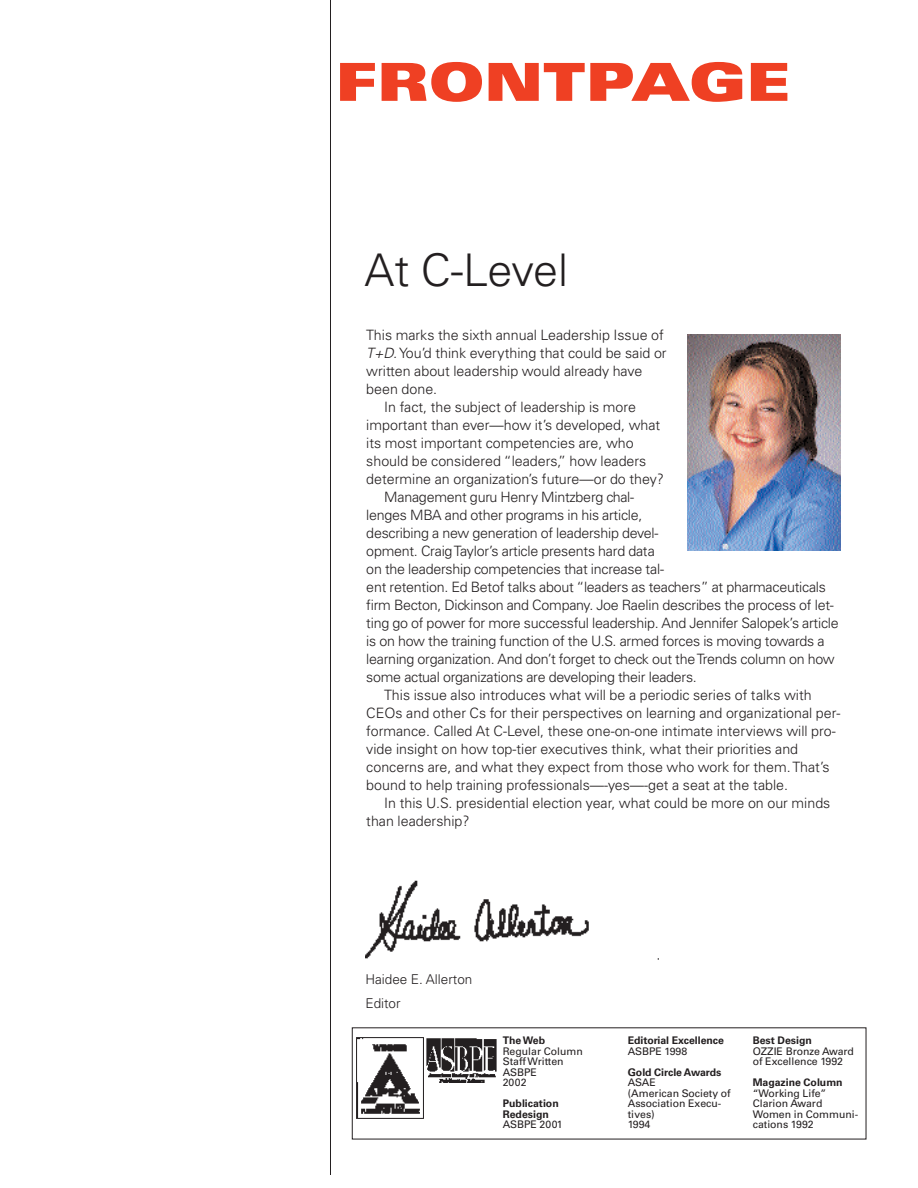
<style>
.page{position:relative;width:918px;height:1188px;background:#fff}
.page>*{position:absolute;margin:0;border:0;box-sizing:border-box;transform-origin:0 0}
.t1{font:900 expanded 52.5px "Univers";color:#ef4023}
.t2{font:300 45px "Univers";letter-spacing:-.02em;color:#231f20}
.t3{font:300 14.25px "Univers";color:#231f20}
.t4{font:300 13.5px/24px "Univers";color:#231f20}
.t5{font:10.5px/10.5px "Univers";color:#231f20}
.t6{font:700 10.5px/10.5px "Univers";color:#231f20}
.s1{font-style:italic}
</style>
<div class="page">
<hr style="left:330px;top:0;width:1px;height:1174px;background:#231f20">
<img style="left:366px;top:880px;width:293px;height:80px">
<img style="left:687px;top:335px;width:153px;height:215px">
<img style="left:426px;top:1038px;width:71px;height:45px">
<img style="left:356px;top:1037px;width:68px;height:82px">
<h1 class="t1" style="left:335px;top:63px;width:456px">FRONTPAGE</h1>
<h2 class="t2" style="left:365px;top:254px;width:205px">At C-Level</h2>
<p class="t3" style="left:366px;top:330px;width:299px">This marks the sixth annual Leadership Issue of</p>
<p class="t3" style="left:366px;top:348px;width:302px"><span class="s1">T+D.</span>You’d think everything that could be said or</p>
<p class="t3" style="left:366px;top:366px;width:277px">written about leadership would already have</p>
<p class="t3" style="left:366px;top:384px;width:72px">been done.</p>
<p class="t3" style="left:384px;top:402px;width:253px">In fact, the subject of leadership is more</p>
<p class="t3" style="left:366px;top:420px;width:296px">important than ever—how it’s developed, what</p>
<p class="t3" style="left:366px;top:438px;width:269px">its most important competencies are, who</p>
<p class="t3" style="left:366px;top:456px;width:282px">should be considered “leaders,” how leaders</p>
<p class="t3" style="left:366px;top:474px;width:299px">determine an organization’s future—or do they?</p>
<p class="t3" style="left:384px;top:492px;width:251px">Management guru Henry Mintzberg chal-</p>
<p class="t3" style="left:366px;top:510px;width:278px">lenges MBA and other programs in his article,</p>
<p class="t3" style="left:366px;top:528px;width:294px">describing a new generation of leadership devel-</p>
<p class="t3" style="left:366px;top:546px;width:290px">opment. Craig Taylor’s article presents hard data</p>
<p class="t3" style="left:366px;top:564px;width:299px">on the leadership competencies that increase tal-</p>
<p class="t3" style="left:366px;top:582px;width:461px">ent retention. Ed Betof talks about “leaders as teachers” at pharmaceuticals</p>
<p class="t3" style="left:366px;top:600px;width:469px">firm Becton, Dickinson and Company. Joe Raelin describes the process of let-</p>
<p class="t3" style="left:366px;top:618px;width:474px">ting go of power for more successful leadership. And Jennifer Salopek’s article</p>
<p class="t3" style="left:366px;top:636px;width:460px">is on how the training function of the U.S. armed forces is moving towards a</p>
<p class="t3" style="left:366px;top:654px;width:470px">learning organization. And don’t forget to check out the Trends column on how</p>
<p class="t3" style="left:366px;top:672px;width:332px">some actual organizations are developing their leaders.</p>
<p class="t3" style="left:384px;top:690px;width:429px">This issue also introduces what will be a periodic series of talks with</p>
<p class="t3" style="left:366px;top:708px;width:476px">CEOs and other Cs for their perspectives on learning and organizational per-</p>
<p class="t3" style="left:366px;top:726px;width:471px">formance. Called At C-Level, these one-on-one intimate interviews will pro-</p>
<p class="t3" style="left:366px;top:744px;width:433px">vide insight on how top-tier executives think, what their priorities and</p>
<p class="t3" style="left:366px;top:762px;width:465px">concerns are, and what they expect from those who work for them. That’s</p>
<p class="t3" style="left:366px;top:780px;width:423px">bound to help training professionals—-yes—-get a seat at the table.</p>
<p class="t3" style="left:384px;top:798px;width:448px">In this U.S. presidential election year, what could be more on our minds</p>
<p class="t3" style="left:366px;top:816px;width:105px">than leadership?</p>
<p class="t4" style="left:365px;top:968px;width:108px">Haidee E. Allerton<br>Editor</p>
<p class="t6" style="left:503px;top:1036px;width:44px">The Web</p>
<p class="t5" style="left:503px;top:1047px;width:82px">Regular Column<br>Staff Written<br>ASBPE<br>2002</p>
<p class="t6" style="left:503px;top:1099px;width:57px">Publication<br>Redesign</p>
<p class="t5" style="left:503px;top:1120px;width:62px">ASBPE 2001</p>
<p class="t6" style="left:628px;top:1036px;width:98px">Editorial Excellence</p>
<p class="t5" style="left:628px;top:1047px;width:61px">ASBPE 1998</p>
<p class="t6" style="left:628px;top:1068px;width:95px">Gold Circle Awards</p>
<p class="t5" style="left:628px;top:1078px;width:105px">ASAE<br>(American Society of<br>Association Execu&shy;tives)<br>1994</p>
<p class="t6" style="left:753px;top:1036px;width:61px">Best Design</p>
<p class="t5" style="left:753px;top:1047px;width:103px">OZZIE Bronze Award of Excellence 1992</p>
<p class="t6" style="left:753px;top:1078px;width:91px">Magazine Column</p>
<p class="t5" style="left:753px;top:1089px;width:107px">“Working Life”<br>Clarion Award<br>Women in Communi&shy;cations 1992</p>
</div>
